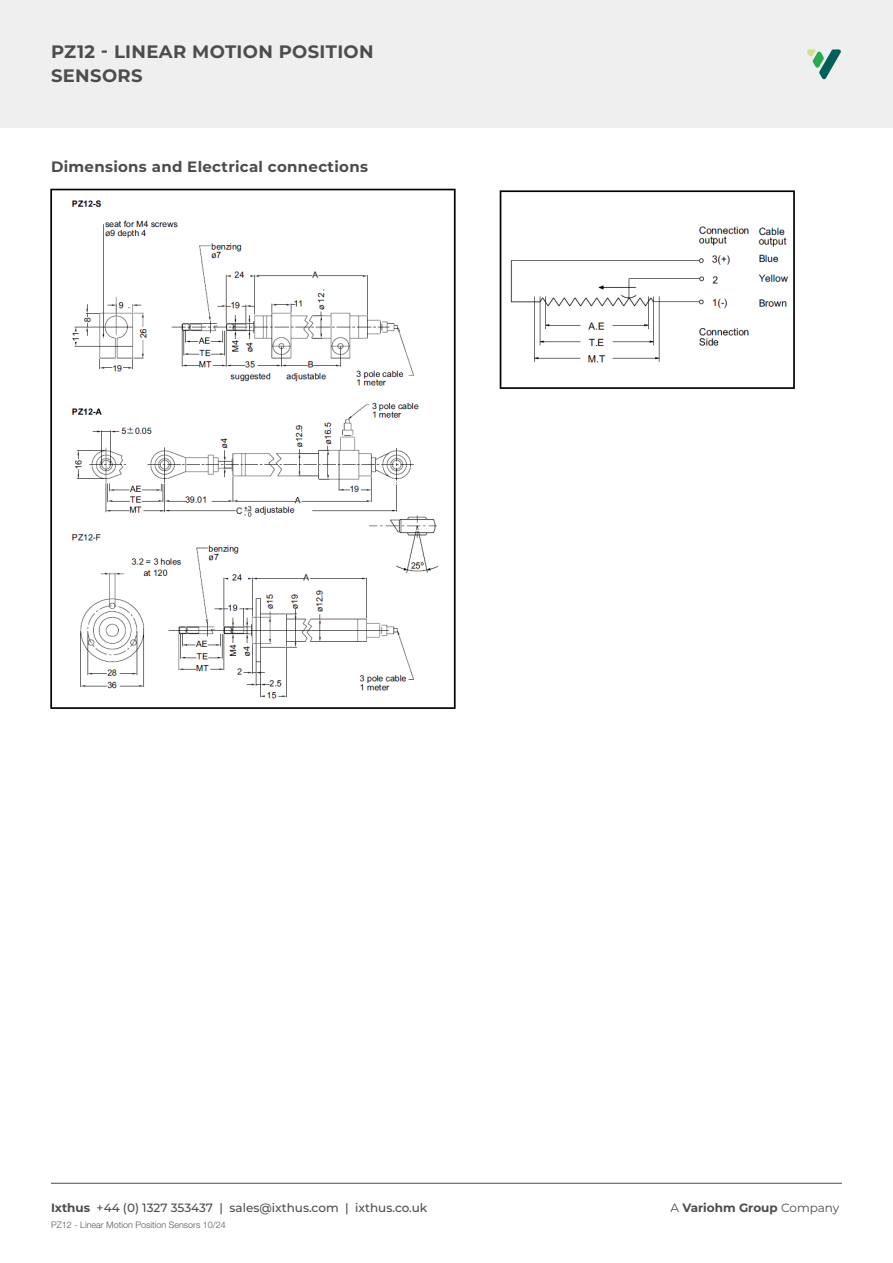
<style>
.page{position:relative;width:893px;height:1263px;background:#fff}
.page>*{position:absolute;margin:0;border:0;box-sizing:border-box;transform-origin:0 0}
.t1{font:700 18px/24px "Montserrat";letter-spacing:.02em;color:#4b4c4d}
.body_copy{font:700 15px "Montserrat";letter-spacing:.02em;color:#4b4c4d}
.t2{font:500 12px "Montserrat";color:#4b4c4d}
.t3{font:700 12px "Montserrat";color:#4b4c4d}
.t4{font:300 9px "Helvetica Neue LT Pro";color:#57585a}
.s1{font-weight:700}
.s2{font-weight:400}
</style>
<div class="page">
<div style="left:0;top:0;width:893px;height:128px;background:#efeff0"></div>
<hr style="left:51px;top:1183px;width:791px;height:1px;background:#4b4c4d">
<svg style="left:807px;top:49px;width:34px;height:31px"></svg>
<img style="left:50px;top:188px;width:406px;height:521px">
<img style="left:499px;top:190px;width:296px;height:199px">
<h1 class="t1" style="left:51px;top:39px;width:324px">PZ12 - LINEAR MOTION POSITION<br>SENSORS</h1>
<p class="body_copy" style="left:51px;top:156px;width:318px">Dimensions and Electrical connections</p>
<p class="t2" style="left:51px;top:1200px;width:378px"><span class="s1">Ixthus</span> +44 (0) 1327 353437 | sales@ixthus.com | ixthus.co.uk</p>
<p class="t4" style="left:51px;top:1219px;width:176px">PZ12 - Linear Motion Position Sensors 10/24</p>
<p class="t3" style="left:670px;top:1199px;width:170px"><span class="s2">A</span> Variohm Group <span class="s2">Company</span></p>
</div>
